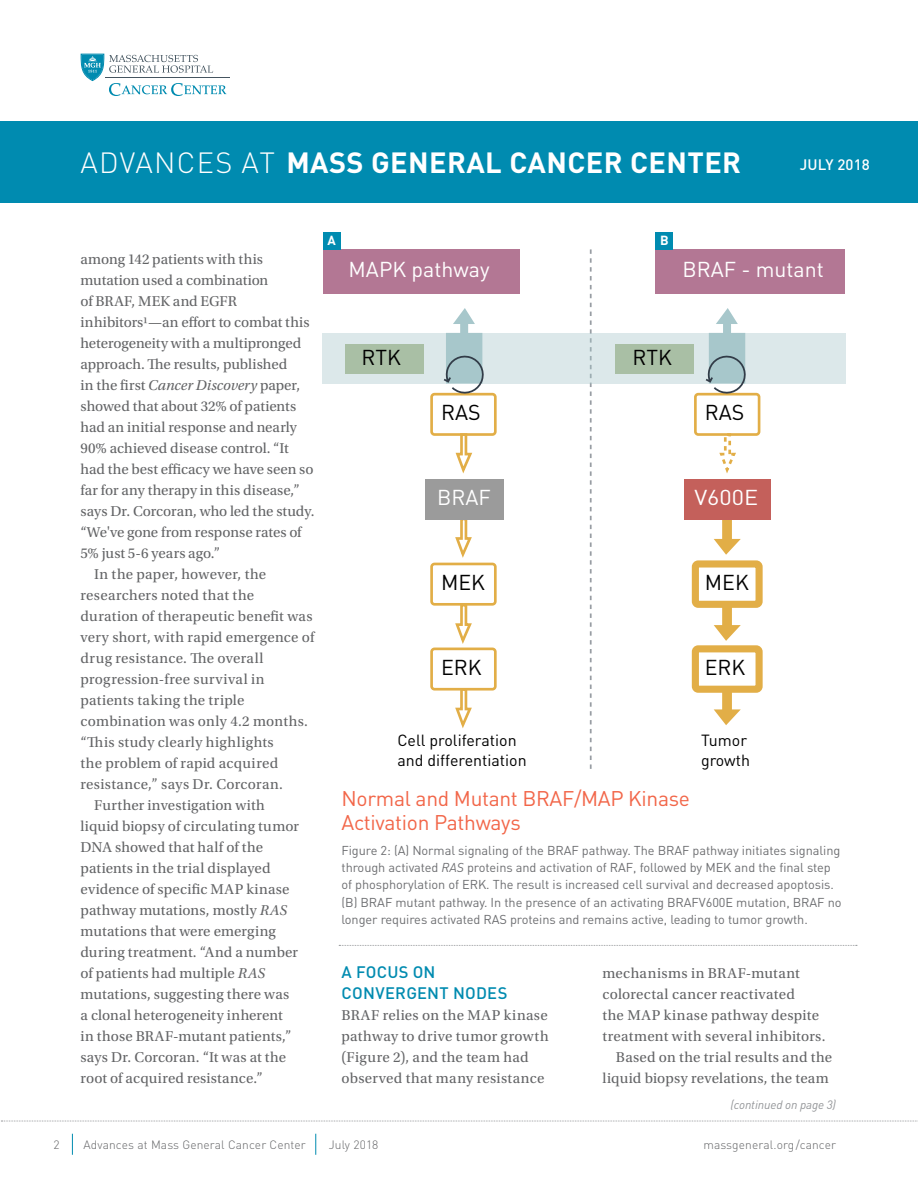
<style>
.page{position:relative;width:918px;height:1188px;background:#fff}
.page>*{position:absolute;margin:0;border:0;box-sizing:border-box;transform-origin:0 0}
.t1{font:700 28.95px "DIN";letter-spacing:.015em;color:#fff}
.t2{font:21.3px "DIN";color:#fff}
.t3{font:21.3px "DIN";color:#000}
.t4{font:21.3px "DIN";color:#fff;scale:1.1 1}
.t5{font:21px/24px "DIN";letter-spacing:-.015em;color:#f26649}
.t6{font:500 16.5px/21px "DIN";letter-spacing:.01em;color:#008bb0}
.t7{font:16.05px/19.2px "DIN";color:#000}
.t8{font:15px/21px "Utopia Std";letter-spacing:.01em;color:#636466}
.t9{font:15px "Utopia Std";letter-spacing:-.01em;color:#636466}
.t10{font:500 15px "DIN";letter-spacing:.01em;color:#fff}
.t11{font:700 13.05px "DIN";color:#fff}
.t12{font:12.75px/17.2px "DIN";letter-spacing:-.005em;color:#6d6e71}
.t13{font:300 12px "DIN";letter-spacing:.01em;color:#636466}
.t14{font:italic 12px "DIN";letter-spacing:-.01em;color:#939598}
.s1{font-weight:300}
.s2{font-style:italic}
</style>
<div class="page">
<svg style="left:72px;top:1134px;width:1px;height:21px"></svg>
<svg style="left:316px;top:1134px;width:1px;height:21px"></svg>
<svg style="left:455px;top:520px;width:17px;height:38px"></svg>
<div style="left:323px;top:249px;width:196px;height:45px;background:#b37794"></div>
<div style="left:656px;top:249px;width:189px;height:45px;background:#b37794"></div>
<svg style="left:590px;top:249px;width:2px;height:520px"></svg>
<div style="left:323px;top:333px;width:522px;height:51px;background:#dce8ea"></div>
<div style="left:345px;top:344px;width:78px;height:30px;background:#a9bfa5"></div>
<div style="left:615px;top:344px;width:79px;height:30px;background:#a9bfa5"></div>
<div style="left:425px;top:479px;width:79px;height:41px;background:#9b9b9b"></div>
<div style="left:430px;top:393px;width:67px;height:43px;border:3px solid #e2ae47;border-radius:3px"></div>
<div style="left:430px;top:563px;width:67px;height:43px;border:3px solid #e2ae47;border-radius:3px"></div>
<div style="left:430px;top:648px;width:67px;height:43px;border:3px solid #e2ae47;border-radius:3px"></div>
<svg style="left:454px;top:432px;width:20px;height:42px"></svg>
<svg style="left:453px;top:602px;width:21px;height:46px"></svg>
<svg style="left:453px;top:687px;width:21px;height:41px"></svg>
<svg style="left:714px;top:520px;width:27px;height:35px"></svg>
<svg style="left:714px;top:608px;width:27px;height:33px"></svg>
<svg style="left:714px;top:693px;width:27px;height:32px"></svg>
<div style="left:684px;top:479px;width:87px;height:41px;background:#c4605b"></div>
<div style="left:694px;top:393px;width:66px;height:43px;border:3px solid #e2ae47;border-radius:3px"></div>
<div style="left:692px;top:560px;width:71px;height:48px;border:7px solid #e2ae47;border-radius:3px"></div>
<div style="left:692px;top:645px;width:71px;height:48px;border:7px solid #e2ae47;border-radius:3px"></div>
<svg style="left:717px;top:432px;width:21px;height:41px"></svg>
<svg style="left:704px;top:308px;width:45px;height:89px"></svg>
<svg style="left:442px;top:308px;width:45px;height:89px"></svg>
<div style="left:0;top:121px;width:918px;height:82px;background:#008bb0"></div>
<hr style="left:106px;top:78px;width:124px;height:1px;background:#455560">
<svg style="left:81px;top:54px;width:145px;height:42px"></svg>
<svg style="left:1px;top:1121px;width:917px;height:1px"></svg>
<svg style="left:339px;top:945px;width:518px;height:1px"></svg>
<div style="left:323px;top:232px;width:17px;height:17px;background:#008bb0"></div>
<div style="left:656px;top:232px;width:17px;height:17px;background:#008bb0"></div>
<h1 class="t1" style="left:81px;top:144px;width:662px"><span class="s1">ADVANCES AT</span> MASS GENERAL CANCER CENTER</h1>
<p class="t10" style="left:800px;top:155px;width:72px">JULY 2018</p>
<p class="t8" style="left:81px;top:249px;width:184px">among 142 patients with this</p>
<p class="t9" style="left:81px;top:272px;width:189px">mutation used a combination</p>
<p class="t8" style="left:81px;top:291px;width:158px">of BRAF, MEK and EGFR</p>
<p class="t8" style="left:81px;top:312px;width:231px">inhibitors1—an effort to combat this</p>
<p class="t9" style="left:81px;top:335px;width:222px">heterogeneity with a multipronged</p>
<p class="t8" style="left:81px;top:354px;width:208px">approach. The results, published</p>
<p class="t8" style="left:81px;top:375px;width:221px">in the first <span class="s2">Cancer Discovery</span> paper,</p>
<p class="t8" style="left:81px;top:396px;width:217px">showed that about 32% of patients</p>
<p class="t8" style="left:81px;top:417px;width:218px">had an initial response and nearly</p>
<p class="t8" style="left:81px;top:438px;width:210px">90% achieved disease control. “It</p>
<p class="t8" style="left:81px;top:459px;width:235px">had the best efficacy we have seen so</p>
<p class="t8" style="left:81px;top:480px;width:221px">far for any therapy in this disease,”</p>
<p class="t8" style="left:81px;top:501px;width:235px">says Dr. Corcoran, who led the study.</p>
<p class="t8" style="left:81px;top:522px;width:223px">“We've gone from response rates of</p>
<p class="t8" style="left:81px;top:543px;width:141px">5% just 5-6 years ago.”</p>
<p class="t8" style="left:94px;top:564px;width:174px">In the paper, however, the</p>
<p class="t8" style="left:81px;top:585px;width:175px">researchers noted that the</p>
<p class="t8" style="left:81px;top:606px;width:234px">duration of therapeutic benefit was</p>
<p class="t8" style="left:81px;top:627px;width:235px">very short, with rapid emergence of</p>
<p class="t8" style="left:81px;top:648px;width:184px">drug resistance. The overall</p>
<p class="t8" style="left:81px;top:669px;width:186px">progression-free survival in</p>
<p class="t8" style="left:81px;top:690px;width:165px">patients taking the triple</p>
<p class="t8" style="left:81px;top:711px;width:229px">combination was only 4.2 months.</p>
<p class="t8" style="left:81px;top:732px;width:195px">“This study clearly highlights</p>
<p class="t8" style="left:81px;top:753px;width:199px">the problem of rapid acquired</p>
<p class="t8" style="left:81px;top:774px;width:204px">resistance,” says Dr. Corcoran.</p>
<p class="t8" style="left:94px;top:795px;width:172px">Further investigation with</p>
<p class="t8" style="left:81px;top:816px;width:220px">liquid biopsy of circulating tumor</p>
<p class="t8" style="left:81px;top:837px;width:184px">DNA showed that half of the</p>
<p class="t8" style="left:81px;top:858px;width:192px">patients in the trial displayed</p>
<p class="t8" style="left:81px;top:879px;width:211px">evidence of specific MAP kinase</p>
<p class="t8" style="left:81px;top:900px;width:208px">pathway mutations, mostly <span class="s2">RAS</span></p>
<p class="t8" style="left:81px;top:921px;width:197px">mutations that were emerging</p>
<p class="t8" style="left:81px;top:942px;width:219px">during treatment. “And a number</p>
<p class="t8" style="left:81px;top:963px;width:186px">of patients had multiple <span class="s2">RAS</span></p>
<p class="t8" style="left:81px;top:984px;width:210px">mutations, suggesting there was</p>
<p class="t8" style="left:81px;top:1005px;width:204px">a clonal heterogeneity inherent</p>
<p class="t8" style="left:81px;top:1026px;width:212px">in those BRAF-mutant patients,”</p>
<p class="t8" style="left:81px;top:1047px;width:207px">says Dr. Corcoran. “It was at the</p>
<p class="t8" style="left:81px;top:1068px;width:184px">root of acquired resistance.”</p>
<p class="t11" style="left:327px;top:232px;width:10px">A</p>
<p class="t11" style="left:660px;top:232px;width:10px">B</p>
<h2 class="t2" style="left:349px;top:256px;width:143px">MAPK pathway</h2>
<h2 class="t2" style="left:683px;top:256px;width:143px">BRAF - mutant</h2>
<h2 class="t3" style="left:362px;top:344px;width:41px">RTK</h2>
<h2 class="t3" style="left:441px;top:399px;width:41px">RAS</h2>
<h2 class="t3" style="left:632px;top:344px;width:41px">RTK</h2>
<h2 class="t3" style="left:705px;top:399px;width:41px">RAS</h2>
<h2 class="t2" style="left:437px;top:484px;width:55px">BRAF</h2>
<h2 class="t4" style="left:694px;top:484px;width:59px">V600E</h2>
<h2 class="t3" style="left:441px;top:569px;width:46px">MEK</h2>
<h2 class="t3" style="left:705px;top:569px;width:46px">MEK</h2>
<h2 class="t3" style="left:441px;top:654px;width:42px">ERK</h2>
<p class="t7" style="left:397px;top:731px;width:131px">Cell proliferation and differentiation</p>
<h2 class="t3" style="left:705px;top:654px;width:42px">ERK</h2>
<p class="t7" style="left:701px;top:731px;width:51px">Tumor growth</p>
<h3 class="t5" style="left:342px;top:786px;width:350px">Normal and Mutant BRAF/MAP Kinase<br>Activation Pathways</h3>
<p class="t12" style="left:342px;top:842px;width:502px">Figure 2: (A) Normal signaling of the BRAF pathway. The BRAF pathway initiates signaling through activated <span class="s2">RAS</span> proteins and activation of RAF, followed by MEK and the final step of phosphorylation of ERK. The result is increased cell survival and decreased apoptosis. (B) BRAF mutant pathway. In the presence of an activating BRAFV600E mutation, BRAF no longer requires activated RAS proteins and remains active, leading to tumor growth.</p>
<p class="t6" style="left:342px;top:961px;width:167px">A FOCUS ON<br>CONVERGENT NODES</p>
<p class="t8" style="left:342px;top:1005px;width:209px">BRAF relies on the MAP kinase pathway to drive tumor growth (Figure 2), and the team had observed that many resistance</p>
<p class="t8" style="left:602px;top:963px;width:199px">mechanisms in BRAF-mutant</p>
<p class="t8" style="left:602px;top:984px;width:194px">colorectal cancer reactivated</p>
<p class="t8" style="left:602px;top:1005px;width:218px">the MAP kinase pathway despite</p>
<p class="t8" style="left:602px;top:1026px;width:224px">treatment with several inhibitors.</p>
<p class="t8" style="left:616px;top:1047px;width:218px">Based on the trial results and the</p>
<p class="t8" style="left:602px;top:1068px;width:228px">liquid biopsy revelations, the team</p>
<p class="t14" style="left:730px;top:1097px;width:107px">(continued on page 3)</p>
<p class="t13" style="left:53px;top:1137px;width:8px">2</p>
<p class="t13" style="left:84px;top:1137px;width:224px">Advances at Mass General Cancer Center</p>
<p class="t13" style="left:329px;top:1137px;width:51px">July 2018</p>
<p class="t13" style="left:703px;top:1137px;width:134px">massgeneral.org/cancer</p>
</div>
